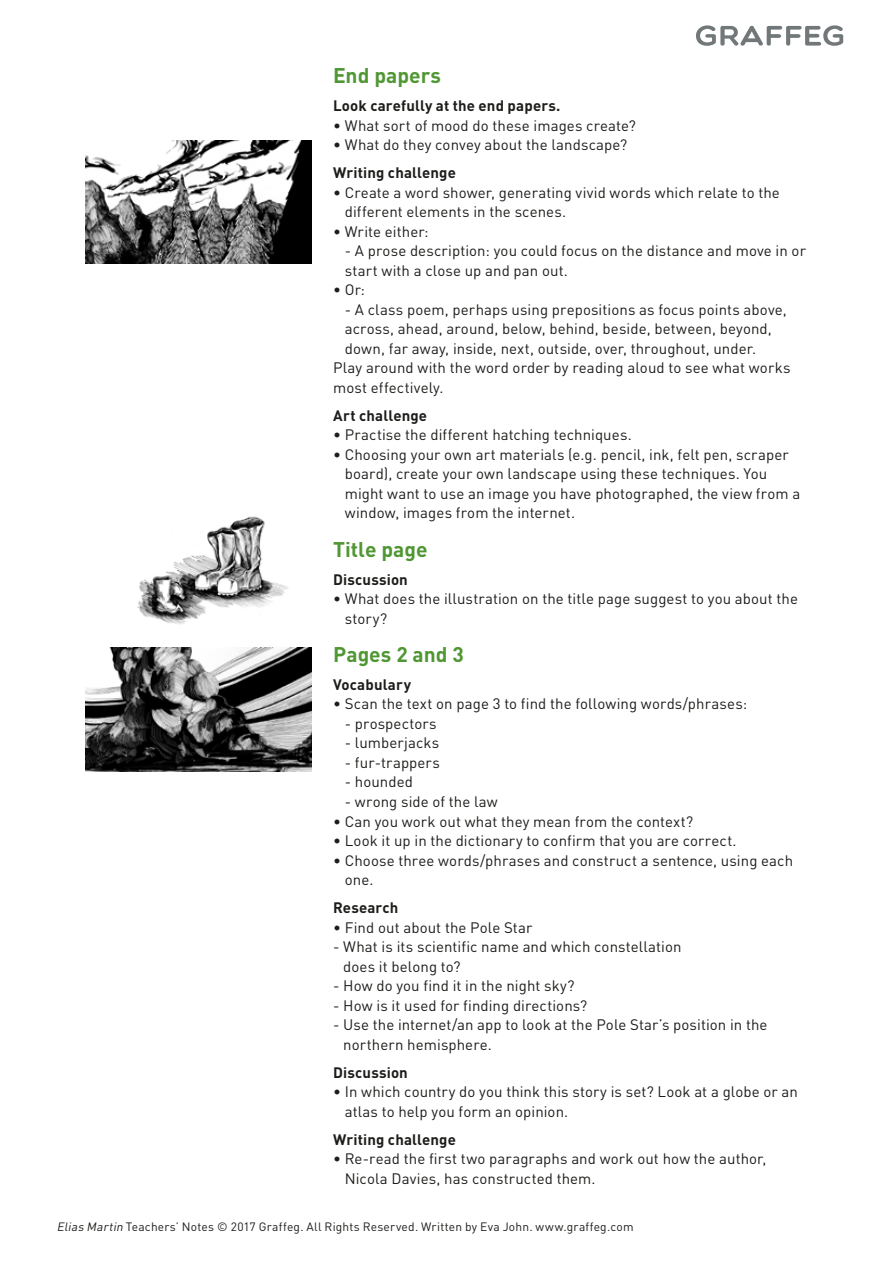
<style>
.page{position:relative;width:893px;height:1263px;background:#fff}
.page>*{position:absolute;margin:0;border:0;box-sizing:border-box;transform-origin:0 0}
.t1{font:700 21px "DIN";color:#509734}
.t2{font:15px/19.5px "DIN";letter-spacing:.005em;color:#1d1d1b}
.t3{font:700 15px "DIN";letter-spacing:.01em;color:#1d1d1b}
.t4{font:12px "DIN";letter-spacing:.015em;color:#1d1d1b}
.s1{font-style:italic}
</style>
<div class="page">
<svg style="left:696px;top:25px;width:148px;height:21px"></svg>
<img style="left:85px;top:140px;width:227px;height:124px">
<img style="left:85px;top:648px;width:227px;height:123px">
<img style="left:138px;top:516px;width:150px;height:109px">
<h1 class="t1" style="left:333px;top:62px;width:109px">End papers</h1>
<p class="t3" style="left:333px;top:96px;width:229px">Look carefully at the end papers.</p>
<p class="t2" style="left:333px;top:115px;width:304px">• What sort of mood do these images create?</p>
<p class="t2" style="left:333px;top:135px;width:296px">• What do they convey about the landscape?</p>
<p class="t3" style="left:333px;top:163px;width:124px">Writing challenge</p>
<p class="t2" style="left:345px;top:182px;width:437px;text-indent:-12px">• Create a word shower, generating vivid words which relate to the different elements in the scenes.</p>
<p class="t2" style="left:333px;top:221px;width:97px">• Write either:</p>
<p class="t2" style="left:345px;top:241px;width:463px">- A prose description: you could focus on the distance and move in or start with a close up and pan out.</p>
<p class="t2" style="left:333px;top:280px;width:33px">• Or:</p>
<p class="t2" style="left:345px;top:299px;width:443px">- A class poem, perhaps using prepositions as focus points above,</p>
<p class="t2" style="left:345px;top:319px;width:429px">across, ahead, around, below, behind, beside, between, beyond,</p>
<p class="t2" style="left:345px;top:338px;width:413px">down, far away, inside, next, outside, over, throughout, under.</p>
<p class="t2" style="left:333px;top:358px;width:459px">Play around with the word order by reading aloud to see what works</p>
<p class="t2" style="left:333px;top:377px;width:112px">most effectively.</p>
<p class="t3" style="left:333px;top:406px;width:96px">Art challenge</p>
<p class="t2" style="left:333px;top:425px;width:300px">• Practise the different hatching techniques.</p>
<p class="t2" style="left:345px;top:444px;width:457px;text-indent:-12px">• Choosing your own art materials (e.g. pencil, ink, felt pen, scraper board), create your own landscape using these techniques. You might want to use an image you have photographed, the view from a window, images from the internet.</p>
<h1 class="t1" style="left:333px;top:535px;width:96px">Title page</h1>
<p class="t3" style="left:333px;top:569px;width:76px">Discussion</p>
<p class="t2" style="left:345px;top:589px;width:455px;text-indent:-12px">• What does the illustration on the title page suggest to you about the story?</p>
<h1 class="t1" style="left:333px;top:641px;width:132px">Pages 2 and 3</h1>
<p class="t3" style="left:333px;top:675px;width:79px">Vocabulary</p>
<p class="t2" style="left:333px;top:694px;width:416px">• Scan the text on page 3 to find the following words/phrases:</p>
<p class="t2" style="left:345px;top:713px;width:93px">- prospectors</p>
<p class="t2" style="left:345px;top:733px;width:96px">- lumberjacks</p>
<p class="t2" style="left:345px;top:752px;width:96px">- fur-trappers</p>
<p class="t2" style="left:345px;top:772px;width:70px">- hounded</p>
<p class="t2" style="left:345px;top:791px;width:155px">- wrong side of the law</p>
<p class="t2" style="left:333px;top:811px;width:362px">• Can you work out what they mean from the context?</p>
<p class="t2" style="left:333px;top:830px;width:405px">• Look it up in the dictionary to confirm that you are correct.</p>
<p class="t2" style="left:345px;top:850px;width:450px;text-indent:-12px">• Choose three words/phrases and construct a sentence, using each one.</p>
<p class="t3" style="left:333px;top:898px;width:67px">Research</p>
<p class="t2" style="left:333px;top:917px;width:201px">• Find out about the Pole Star</p>
<p class="t2" style="left:343px;top:936px;width:340px;text-indent:-10px">- What is its scientific name and which constellation does it belong to?</p>
<p class="t2" style="left:333px;top:975px;width:243px">- How do you find it in the night sky?</p>
<p class="t2" style="left:333px;top:995px;width:256px">- How is it used for finding directions?</p>
<p class="t2" style="left:343px;top:1014px;width:426px;text-indent:-10px">- Use the internet/an app to look at the Pole Star’s position in the northern hemisphere.</p>
<p class="t3" style="left:333px;top:1062px;width:76px">Discussion</p>
<p class="t2" style="left:345px;top:1081px;width:455px;text-indent:-12px">• In which country do you think this story is set? Look at a globe or an atlas to help you form an opinion.</p>
<p class="t3" style="left:333px;top:1129px;width:124px">Writing challenge</p>
<p class="t2" style="left:345px;top:1148px;width:423px;text-indent:-12px">• Re-read the first two paragraphs and work out how the author,<br>Nicola Davies, has constructed them.</p>
<p class="t4" style="left:57px;top:1219px;width:578px"><span class="s1">Elias Martin</span> Teachers’ Notes © 2017 Graffeg. All Rights Reserved. Written by Eva John. www.graffeg.com</p>
</div>
